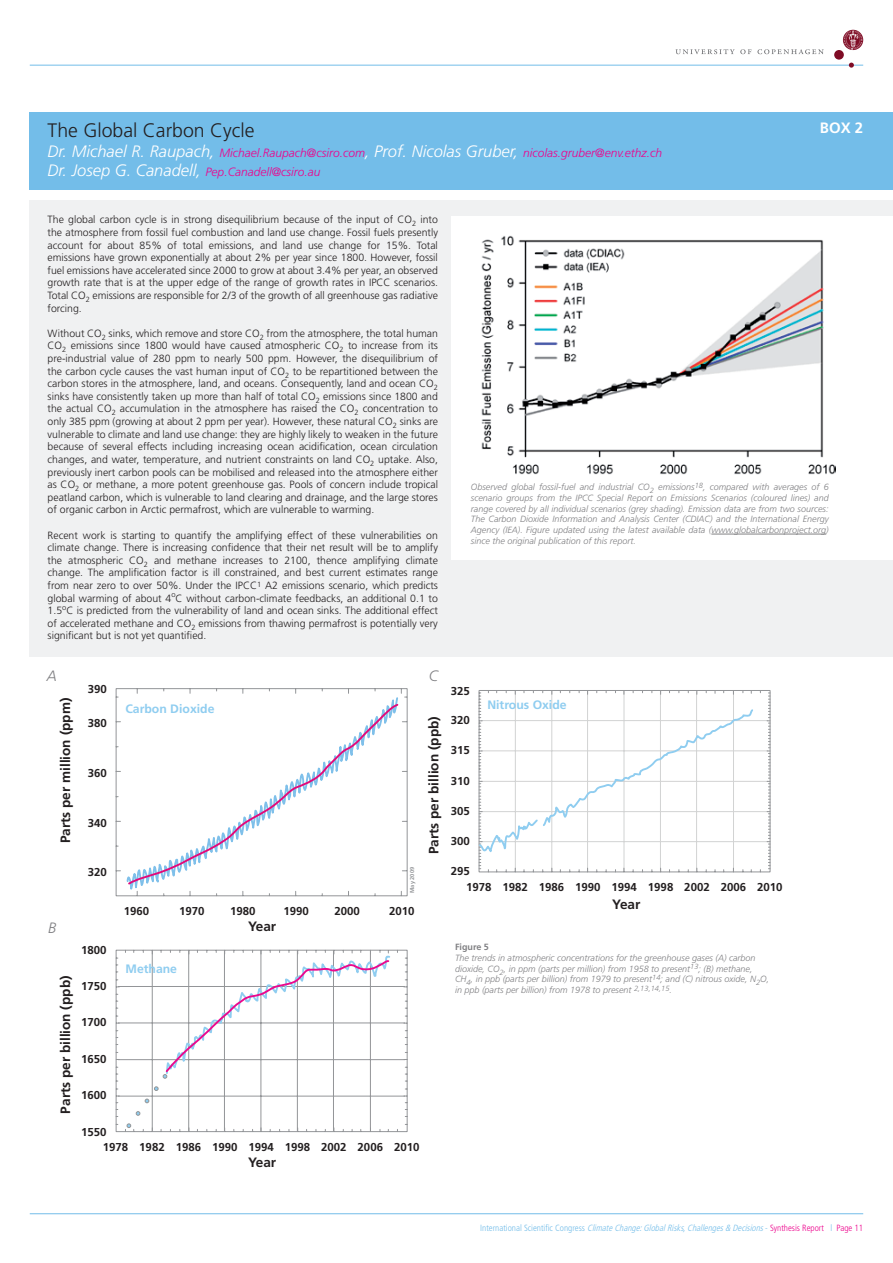
<style>
.page{position:relative;width:893px;height:1263px;background:#fff}
.page>*{position:absolute;margin:0;border:0;box-sizing:border-box;transform-origin:0 0}
.t1{font:300 19.5px "Frutiger";color:#231f20}
.t2{font:700 15px "Frutiger";color:#fff}
.t3{font:italic 300 15px "Frutiger";color:#808083}
.t4{font:700 13.5px "Frutiger";color:#231f20}
.t5{font:700 12.15px "Frutiger";color:#8fcdf0}
.t6{font:italic 300 12px/19.8px "Frutiger";color:#ed028c}
.t7{font:700 11.4px/16.2px "Frutiger";color:#231f20}
.t8{font:300 10.5px/12.6px "Frutiger";color:#231f20;text-align:justify}
.t9{font:italic 300 9px/10.8px "Frutiger";color:#808083}
.t10{font:italic 300 condensed 9px "Frutiger";color:#73bde9}
.t11{font:700 9px "Frutiger";color:#808083}
.t12{font:700 5.7px "Frutiger";color:#939598}
.s1{font-size:16.5px;color:#fff}
.s2{font-style:normal}
.s3{font-style:normal;color:#ed028c}
</style>
<div class="page">
<hr style="left:30px;top:1213px;width:833px;height:1px;background:#73bde9">
<hr style="left:30px;top:65px;width:833px;height:1px;background:#73bde9">
<svg style="left:843px;top:30px;width:20px;height:20px"></svg>
<div style="left:834px;top:50px;width:10px;height:10px;background:#7f0c25;border-radius:50%"></div>
<svg style="left:849px;top:63px;width:5px;height:5px"></svg>
<svg style="left:844px;top:30px;width:18px;height:19px"></svg>
<svg style="left:675px;top:49px;width:76px;height:5px"></svg>
<svg style="left:757px;top:49px;width:67px;height:5px"></svg>
<svg style="left:115px;top:688px;width:11px;height:209px"></svg>
<svg style="left:126px;top:688px;width:645px;height:445px"></svg>
<svg style="left:126px;top:702px;width:274px;height:184px"></svg>
<svg style="left:165px;top:707px;width:590px;height:368px"></svg>
<svg style="left:163px;top:959px;width:227px;height:119px"></svg>
<svg style="left:154px;top:1086px;width:4px;height:5px"></svg>
<svg style="left:145px;top:1099px;width:4px;height:4px"></svg>
<svg style="left:136px;top:1111px;width:4px;height:4px"></svg>
<svg style="left:127px;top:1123px;width:4px;height:5px"></svg>
<div style="left:30px;top:200px;width:863px;height:457px;background:#f0f1f2"></div>
<div style="left:30px;top:113px;width:863px;height:77px;background:#73bde9"></div>
<div style="left:452px;top:216px;width:441px;height:343px;background:#fff"></div>
<img style="left:481px;top:235px;width:354px;height:240px">
<hr style="left:711px;top:534px;width:115px;height:1px;background:#808083">
<h1 class="t1" style="left:48px;top:119px;width:208px">The Global Carbon Cycle</h1>
<p class="t6" style="left:48px;top:142px;width:616px"><span class="s1">Dr. Michael R. Raupach,</span> Michael.Raupach@csiro.com<span class="s1">, Prof. Nicolas Gruber,</span> nicolas.gruber@env.ethz.ch<br><span class="s1">Dr. Josep G. Canadell,</span> Pep.Canadell@csiro.au</p>
<h2 class="t2" style="left:820px;top:119px;width:45px">BOX 2</h2>
<p class="t8" style="left:48px;top:213px;width:392px">The global carbon cycle is in strong disequilibrium because of the input of CO<sub>2</sub> into the atmosphere from fossil fuel combustion and land use change. Fossil fuels presently account for about 85% of total emissions, and land use change for 15%. Total emissions have grown exponentially at about 2% per year since 1800. However, fossil fuel emissions have accelerated since 2000 to grow at about 3.4% per year, an observed growth rate that is at the upper edge of the range of growth rates in IPCC scenarios.<br>Total CO<sub>2</sub> emissions are responsible for 2/3 of the growth of all greenhouse gas radiative forcing.</p>
<p class="t8" style="left:48px;top:327px;width:392px">Without CO<sub>2</sub> sinks, which remove and store CO<sub>2</sub> from the atmosphere, the total human CO<sub>2</sub> emissions since 1800 would have caused atmospheric CO<sub>2</sub> to increase from its pre-industrial value of 280 ppm to nearly 500 ppm. However, the disequilibrium of the carbon cycle causes the vast human input of CO<sub>2</sub> to be repartitioned between the carbon stores in the atmosphere, land, and oceans. Consequently, land and ocean CO<sub>2 </sub>sinks have consistently taken up more than half of total CO<sub>2</sub> emissions since 1800 and the actual CO<sub>2</sub> accumulation in the atmosphere has raised the CO<sub>2</sub> concentration to only 385 ppm (growing at about 2 ppm per year). However, these natural CO<sub>2</sub> sinks are vulnerable to climate and land use change: they are highly likely to weaken in the future because of several effects including increasing ocean acidification, ocean circulation changes, and water, temperature, and nutrient constraints on land CO<sub>2</sub> uptake. Also, previously inert carbon pools can be mobilised and released into the atmosphere either as CO<sub>2</sub> or methane, a more potent greenhouse gas. Pools of concern include tropical peatland carbon, which is vulnerable to land clearing and drainage, and the large stores of organic carbon in Arctic permafrost, which are vulnerable to warming.</p>
<p class="t8" style="left:48px;top:528px;width:392px">Recent work is starting to quantify the amplifying effect of these vulnerabilities on climate change. There is increasing confidence that their net result will be to amplify the atmospheric CO<sub>2</sub> and methane increases to 2100, thence amplifying climate change. The amplification factor is ill constrained, and best current estimates range from near zero to over 50%. Under the IPCC<sup>1</sup> A2 emissions scenario, which predicts global warming of about 4<sup>o</sup>C without carbon-climate feedbacks, an additional 0.1 to 1.5<sup>o</sup>C is predicted from the vulnerability of land and ocean sinks. The additional effect of accelerated methane and CO<sub>2</sub> emissions from thawing permafrost is potentially very significant but is not yet quantified.</p>
<h2 class="t3" style="left:47px;top:667px;width:12px">A</h2>
<p class="t7" style="left:88px;top:681px;width:21px">390</p>
<h2 class="t3" style="left:429px;top:667px;width:11px">C</h2>
<p class="t9" style="left:471px;top:481px;width:359px;text-align:justify">Observed global fossil-fuel and industrial CO<sub>2</sub> emissions<sup>18</sup>, compared with averages of 6 scenario groups from the IPCC Special Report on Emissions Scenarios (coloured lines) and range covered by all individual scenarios (grey shading). Emission data are from two sources:<br>The Carbon Dioxide Information and Analysis Center (CDIAC) and the International Energy Agency (IEA). Figure updated using the latest available data (www.globalcarbonproject.org) since the original publication of this report.</p>
<p class="t7" style="left:451px;top:683px;width:21px">325</p>
<p class="t4" style="left:58px;top:843px;width:147px;rotate:-90deg">Parts per million (ppm)</p>
<h2 class="t3" style="left:48px;top:919px;width:10px">B</h2>
<p class="t4" style="left:58px;top:1113px;width:139px;rotate:-90deg">Parts per billion (ppb)</p>
<p class="t7" style="left:88px;top:715px;width:21px">380</p>
<p class="t7" style="left:88px;top:764px;width:21px">360</p>
<p class="t7" style="left:88px;top:814px;width:21px">340</p>
<p class="t7" style="left:88px;top:864px;width:21px">320</p>
<p class="t7" style="left:81px;top:942px;width:27px">1800</p>
<p class="t7" style="left:81px;top:977px;width:27px">1750</p>
<p class="t7" style="left:81px;top:1014px;width:27px">1700</p>
<p class="t7" style="left:81px;top:1051px;width:27px">1650</p>
<p class="t7" style="left:81px;top:1087px;width:27px">1600</p>
<p class="t7" style="left:81px;top:1123px;width:27px">1550</p>
<p class="t5" style="left:125px;top:702px;width:90px">Carbon Dioxide</p>
<p class="t5" style="left:487px;top:697px;width:81px">Nitrous Oxide</p>
<p class="t12" style="left:409px;top:893px;width:27px;rotate:-90deg">May 2009</p>
<p class="t7" style="left:124px;top:903px;width:27px">1960</p>
<p class="t7" style="left:179px;top:903px;width:27px">1970</p>
<p class="t7" style="left:230px;top:903px;width:27px">1980</p>
<p class="t7" style="left:284px;top:903px;width:27px">1990</p>
<p class="t7" style="left:334px;top:903px;width:27px">2000</p>
<p class="t7" style="left:389px;top:903px;width:27px">2010</p>
<p class="t5" style="left:125px;top:961px;width:53px">Methane</p>
<p class="t4" style="left:248px;top:918px;width:30px">Year</p>
<p class="t4" style="left:426px;top:854px;width:139px;rotate:-90deg">Parts per billion (ppb)</p>
<p class="t7" style="left:451px;top:712px;width:21px">320</p>
<p class="t7" style="left:451px;top:742px;width:21px">315</p>
<p class="t7" style="left:451px;top:773px;width:21px">310</p>
<p class="t7" style="left:451px;top:802px;width:21px">305</p>
<p class="t7" style="left:451px;top:832px;width:21px">300</p>
<p class="t7" style="left:466px;top:863px;width:318px;text-indent:-15px">295<br>1978 1982 1986 1990 1994 1998 2002 2006 2010</p>
<p class="t4" style="left:612px;top:896px;width:30px">Year</p>
<p class="t11" style="left:455px;top:942px;width:35px">Figure 5</p>
<p class="t9" style="left:455px;top:952px;width:316px">The trends in atmospheric concentrations for the greenhouse gases (A) carbon dioxide, CO<sub>2</sub>, in ppm (parts per million) from 1958 to present<sup>13</sup>; (B) methane, CH<sub>4</sub>, in ppb (parts per billion) from 1979 to present<sup>14</sup>; and (C) nitrous oxide, N<sub>2</sub>O, in ppb (parts per billion) from 1978 to present <sup>2,13,14,15</sup>.</p>
<p class="t7" style="left:103px;top:1138px;width:318px">1978 1982 1986 1990 1994 1998 2002 2006 2010</p>
<p class="t4" style="left:248px;top:1155px;width:30px">Year</p>
<p class="t10" style="left:480px;top:1223px;width:384px"><span class="s2">International Scientific Congress</span> ClimateChange:GlobalRisks,Challenges&amp; Decisions<span class="s2">-</span> <span class="s3">Synthesis Report</span> <span class="s2">l</span> <span class="s3">Page 11</span></p>
</div>
